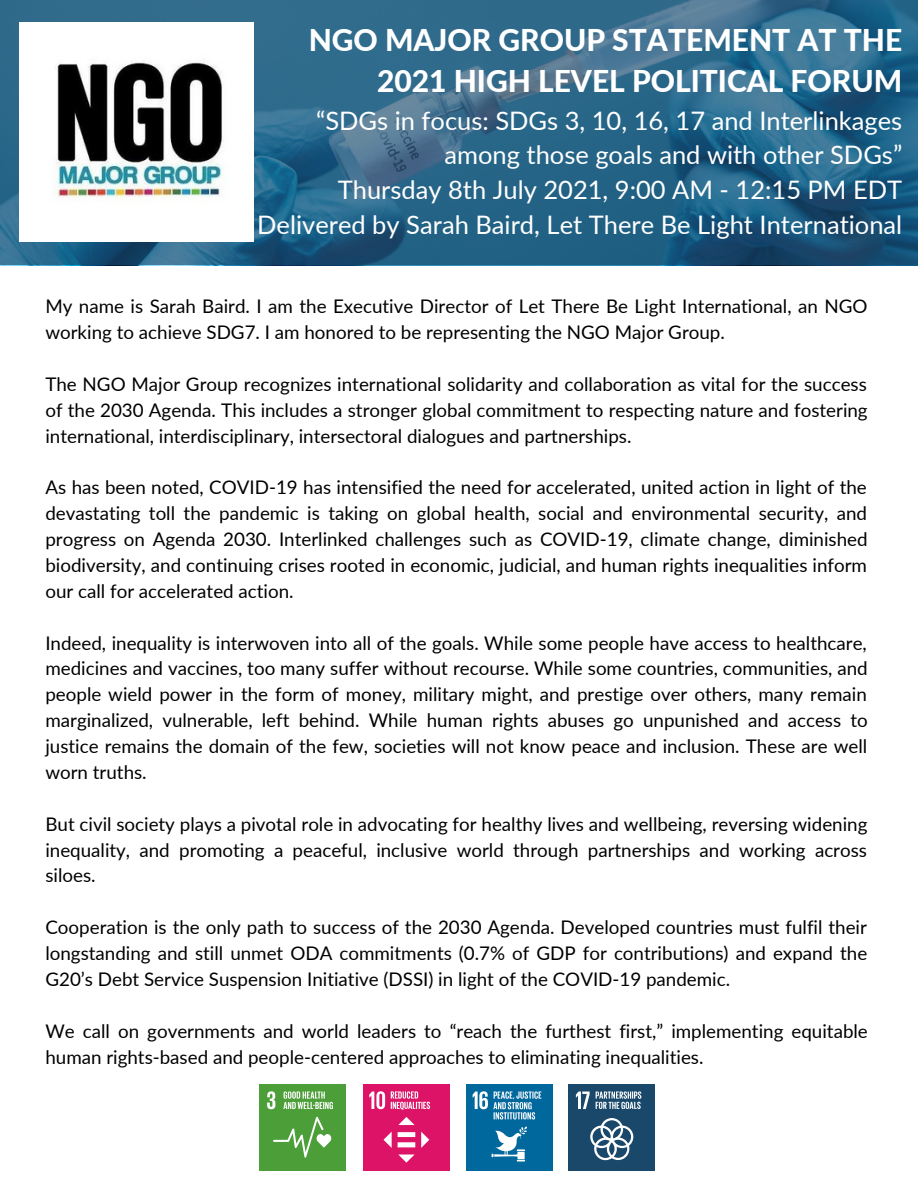
<style>
.page{position:relative;width:918px;height:1188px;background:#fff}
.page>*{position:absolute;margin:0;border:0;box-sizing:border-box;transform-origin:0 0}
.t1{font:800 30px/41.7px "Lato";color:#fff;text-align:right}
.t2{font:25.5px/34.8px "Lato";color:#fff;text-align:right}
.t3{font:18.75px/25.8px "Lato";color:#000;text-align:justify}
</style>
<div class="page">
<svg style="left:0;top:0;width:918px;height:265px;background:#2a6588"></svg>
<img style="left:19px;top:22px;width:234px;height:220px">
<div style="left:259px;top:1084px;width:86px;height:87px;background:#4c9f38"></div>
<svg style="left:267px;top:1091px;width:8px;height:18px"></svg>
<svg style="left:273px;top:1117px;width:58px;height:41px"></svg>
<svg style="left:283px;top:1091px;width:50px;height:18px"></svg>
<div style="left:363px;top:1084px;width:87px;height:87px;background:#dd1367"></div>
<svg style="left:369px;top:1091px;width:16px;height:18px"></svg>
<svg style="left:391px;top:1091px;width:39px;height:19px"></svg>
<svg style="left:384px;top:1117px;width:45px;height:46px"></svg>
<div style="left:466px;top:1084px;width:87px;height:87px;background:#00689d"></div>
<svg style="left:473px;top:1091px;width:68px;height:29px"></svg>
<svg style="left:492px;top:1127px;width:35px;height:35px"></svg>
<div style="left:568px;top:1084px;width:87px;height:87px;background:#19486a"></div>
<svg style="left:576px;top:1091px;width:65px;height:69px"></svg>
<p class="t1" style="left:309px;top:18px;width:595px">NGO MAJOR GROUP STATEMENT AT THE<br>2021 HIGH LEVEL POLITICAL FORUM</p>
<p class="t2" style="left:316px;top:102px;width:588px">“SDGs in focus: SDGs 3, 10, 16, 17 and Interlinkages among those goals and with other SDGs”</p>
<p class="t2" style="left:338px;top:172px;width:566px">Thursday 8th July 2021, 9:00 AM - 12:15 PM EDT</p>
<p class="t2" style="left:257px;top:207px;width:647px">Delivered by Sarah Baird, Let There Be Light International</p>
<p class="t3" style="left:45px;top:293px;width:824px">My name is Sarah Baird. I am the Executive Director of Let There Be Light International, an NGO working to achieve SDG7. I am honored to be representing the NGO Major Group.</p>
<p class="t3" style="left:45px;top:371px;width:824px">The NGO Major Group recognizes international solidarity and collaboration as vital for the success of the 2030 Agenda. This includes a stronger global commitment to respecting nature and fostering international, interdisciplinary, intersectoral dialogues and partnerships.</p>
<p class="t3" style="left:45px;top:474px;width:824px">As has been noted, COVID-19 has intensified the need for accelerated, united action in light of the devastating toll the pandemic is taking on global health, social and environmental security, and progress on Agenda 2030. Interlinked challenges such as COVID-19, climate change, diminished biodiversity, and continuing crises rooted in economic, judicial, and human rights inequalities inform our call for accelerated action.</p>
<p class="t3" style="left:45px;top:629px;width:824px">Indeed, inequality is interwoven into all of the goals. While some people have access to healthcare, medicines and vaccines, too many suffer without recourse. While some countries, communities, and people wield power in the form of money, military might, and prestige over others, many remain marginalized, vulnerable, left behind. While human rights abuses go unpunished and access to justice remains the domain of the few, societies will not know peace and inclusion. These are well worn truths.</p>
<p class="t3" style="left:45px;top:810px;width:824px">But civil society plays a pivotal role in advocating for healthy lives and wellbeing, reversing widening inequality, and promoting a peaceful, inclusive world through partnerships and working across siloes.</p>
<p class="t3" style="left:45px;top:914px;width:823px">Cooperation is the only path to success of the 2030 Agenda. Developed countries must fulfil their longstanding and still unmet ODA commitments (0.7% of GDP for contributions) and expand the G20’s Debt Service Suspension Initiative (DSSI) in light of the COVID-19 pandemic.</p>
<p class="t3" style="left:45px;top:1017px;width:824px">We call on governments and world leaders to “reach the furthest first,” implementing equitable human rights-based and people-centered approaches to eliminating inequalities.</p>
</div>
